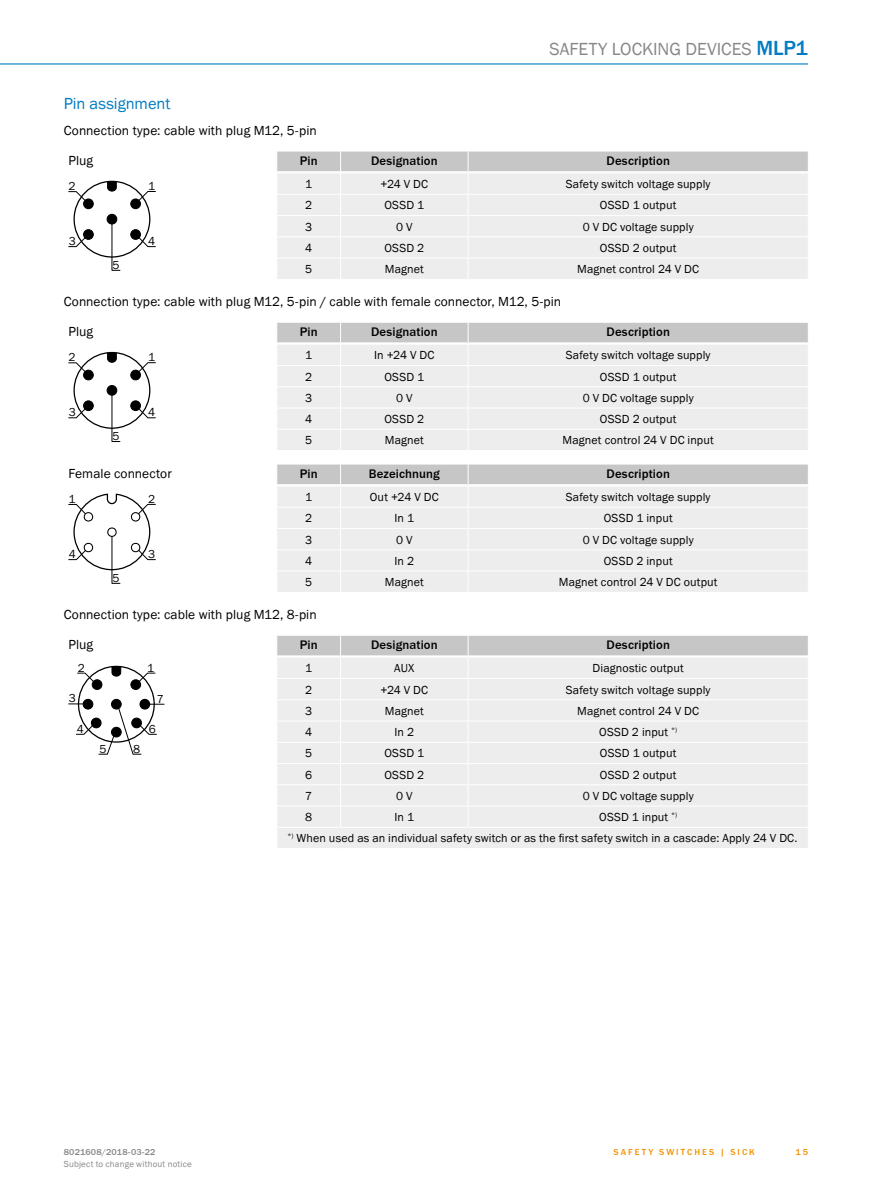
<style>
.page{position:relative;width:893px;height:1188px;background:#fff}
.page>*{position:absolute;margin:0;border:0;box-sizing:border-box;transform-origin:0 0}
.t1{font:18px "SICK Franklin";color:#878787}
.t2{font:16.5px "SICK Franklin";letter-spacing:-.005em;color:#007cc2}
.t3{font:13.5px "SICK Franklin";letter-spacing:.005em;color:#000}
.t4{font:500 12.75px "SICK Franklin";letter-spacing:.01em;color:#000}
.t5{font:12px/21.3px "SICK Franklin";letter-spacing:.01em;color:#000}
.t6{font:9px "SICK Franklin";letter-spacing:.02em;color:#878787}
.t7{font:500 9px "SICK Franklin";letter-spacing:.225em;color:#f39200}
.t8{font:500 9px "SICK Franklin";letter-spacing:.02em;color:#878787}
.s1{font-weight:500;font-size:21px;color:#007cc2}
</style>
<div class="page">
<hr style="left:0;top:63px;width:808px;height:2px;background:#007cc2">
<svg style="left:277px;top:151px;width:531px;height:128px;background:#e8e8e8"></svg>
<svg style="left:68px;top:180px;width:88px;height:91px"></svg>
<div style="left:73px;top:181px;width:77px;height:77px;border:1px solid #000;border-radius:50%"></div>
<svg style="left:277px;top:322px;width:531px;height:128px;background:#e8e8e8"></svg>
<svg style="left:68px;top:351px;width:88px;height:91px"></svg>
<div style="left:73px;top:352px;width:77px;height:77px;border:1px solid #000;border-radius:50%"></div>
<svg style="left:277px;top:464px;width:531px;height:128px;background:#e8e8e8"></svg>
<svg style="left:68px;top:493px;width:88px;height:91px"></svg>
<svg style="left:277px;top:635px;width:531px;height:213px;background:#eaeaea"></svg>
<svg style="left:68px;top:665px;width:96px;height:90px"></svg>
<div style="left:78px;top:666px;width:77px;height:77px;border:1px solid #000;border-radius:50%"></div>
<h1 class="t1" style="left:550px;top:38px;width:260px">Safety locking devices <span class="s1">MLP1</span></h1>
<h2 class="t2" style="left:64px;top:93px;width:108px">Pin assignment</h2>
<p class="t3" style="left:64px;top:122px;width:254px">Connection type: cable with plug M12, 5-pin</p>
<p class="t3" style="left:68px;top:152px;width:26px">Plug</p>
<p class="t4" style="left:300px;top:152px;width:19px">Pin</p>
<p class="t4" style="left:371px;top:152px;width:68px">Designation</p>
<p class="t4" style="left:606px;top:152px;width:65px">Description</p>
<p class="t5" style="left:69px;top:176px;width:9px">2</p>
<p class="t5" style="left:148px;top:175px;width:9px">1</p>
<p class="t5" style="left:305px;top:174px;width:9px">1</p>
<p class="t5" style="left:380px;top:174px;width:31px">+24 VDC</p>
<p class="t5" style="left:566px;top:174px;width:146px">Safety switch voltage supply</p>
<p class="t5" style="left:305px;top:195px;width:9px">2</p>
<p class="t5" style="left:384px;top:195px;width:41px">OSSD 1</p>
<p class="t5" style="left:600px;top:195px;width:78px">OSSD 1 output</p>
<p class="t5" style="left:305px;top:216px;width:9px">3</p>
<p class="t5" style="left:396px;top:216px;width:13px">0 V</p>
<p class="t5" style="left:583px;top:216px;width:14px">0 VDC</p>
<p class="t5" style="left:620px;top:216px;width:75px">voltage supply</p>
<p class="t5" style="left:305px;top:237px;width:9px">4</p>
<p class="t5" style="left:384px;top:237px;width:41px">OSSD 2</p>
<p class="t5" style="left:600px;top:237px;width:78px">OSSD 2 output</p>
<p class="t5" style="left:305px;top:259px;width:9px">5</p>
<p class="t5" style="left:385px;top:259px;width:41px">Magnet</p>
<p class="t5" style="left:577px;top:259px;width:115px">Magnet control 24 V DC</p>
<p class="t3" style="left:64px;top:293px;width:499px">Connection type: cable with plug M12, 5-pin / cable with female connector, M12, 5-pin</p>
<p class="t3" style="left:68px;top:323px;width:26px">Plug</p>
<p class="t4" style="left:300px;top:324px;width:19px">Pin</p>
<p class="t4" style="left:371px;top:324px;width:68px">Designation</p>
<p class="t4" style="left:606px;top:324px;width:65px">Description</p>
<p class="t5" style="left:69px;top:347px;width:9px">2</p>
<p class="t5" style="left:148px;top:347px;width:9px">1</p>
<p class="t5" style="left:69px;top:231px;width:9px">3</p>
<p class="t5" style="left:148px;top:231px;width:9px">4</p>
<p class="t5" style="left:112px;top:254px;width:9px">5</p>
<p class="t5" style="left:305px;top:345px;width:9px">1</p>
<p class="t5" style="left:374px;top:345px;width:40px">I n +24 VDC</p>
<p class="t5" style="left:566px;top:345px;width:146px">Safety switch voltage supply</p>
<p class="t5" style="left:305px;top:366px;width:9px">2</p>
<p class="t5" style="left:384px;top:366px;width:41px">OSSD 1</p>
<p class="t5" style="left:600px;top:366px;width:78px">OSSD 1 output</p>
<p class="t5" style="left:305px;top:387px;width:9px">3</p>
<p class="t5" style="left:396px;top:387px;width:13px">0 V</p>
<p class="t5" style="left:583px;top:387px;width:14px">0 VDC</p>
<p class="t5" style="left:620px;top:387px;width:75px">voltage supply</p>
<p class="t5" style="left:305px;top:409px;width:9px">4</p>
<p class="t5" style="left:384px;top:409px;width:41px">OSSD 2</p>
<p class="t5" style="left:600px;top:409px;width:78px">OSSD 2 output</p>
<p class="t5" style="left:305px;top:430px;width:9px">5</p>
<p class="t5" style="left:385px;top:430px;width:41px">Magnet</p>
<p class="t5" style="left:563px;top:430px;width:153px">Magnet control 24 V DC input</p>
<p class="t5" style="left:69px;top:402px;width:9px">3</p>
<p class="t5" style="left:148px;top:402px;width:9px">4</p>
<p class="t5" style="left:112px;top:425px;width:9px">5</p>
<p class="t3" style="left:68px;top:465px;width:105px">Female connector</p>
<p class="t4" style="left:300px;top:465px;width:19px">Pin</p>
<p class="t4" style="left:369px;top:465px;width:72px">Bezeichnung</p>
<p class="t4" style="left:606px;top:465px;width:65px">Description</p>
<p class="t5" style="left:305px;top:487px;width:9px">1</p>
<p class="t5" style="left:370px;top:487px;width:52px">Out +24 VDC</p>
<p class="t5" style="left:566px;top:487px;width:146px">Safety switch voltage supply</p>
<p class="t5" style="left:305px;top:508px;width:9px">2</p>
<p class="t5" style="left:395px;top:508px;width:21px">In 1</p>
<p class="t5" style="left:604px;top:508px;width:71px">OSSD 1 input</p>
<p class="t5" style="left:305px;top:529px;width:9px">3</p>
<p class="t5" style="left:396px;top:529px;width:13px">0 V</p>
<p class="t5" style="left:583px;top:529px;width:14px">0 VDC</p>
<p class="t5" style="left:620px;top:529px;width:75px">voltage supply</p>
<p class="t5" style="left:305px;top:550px;width:9px">4</p>
<p class="t5" style="left:395px;top:550px;width:21px">In 2</p>
<p class="t5" style="left:604px;top:550px;width:71px">OSSD 2 input</p>
<p class="t5" style="left:305px;top:572px;width:9px">5</p>
<p class="t5" style="left:385px;top:572px;width:41px">Magnet</p>
<p class="t5" style="left:559px;top:572px;width:160px">Magnet control 24 V DC output</p>
<p class="t3" style="left:64px;top:606px;width:254px">Connection type: cable with plug M12, 8-pin</p>
<p class="t3" style="left:68px;top:636px;width:26px">Plug</p>
<p class="t4" style="left:300px;top:637px;width:19px">Pin</p>
<p class="t4" style="left:371px;top:637px;width:68px">Designation</p>
<p class="t4" style="left:606px;top:637px;width:65px">Description</p>
<p class="t5" style="left:69px;top:489px;width:9px">1</p>
<p class="t5" style="left:148px;top:488px;width:9px">2</p>
<p class="t5" style="left:69px;top:544px;width:9px">4</p>
<p class="t5" style="left:148px;top:544px;width:9px">3</p>
<p class="t5" style="left:112px;top:567px;width:9px">5</p>
<p class="t5" style="left:78px;top:657px;width:9px">2</p>
<p class="t5" style="left:147px;top:657px;width:9px">1</p>
<p class="t5" style="left:69px;top:688px;width:9px">3</p>
<p class="t5" style="left:77px;top:719px;width:9px">4</p>
<p class="t5" style="left:100px;top:738px;width:9px">5</p>
<p class="t5" style="left:133px;top:738px;width:9px">8</p>
<p class="t5" style="left:157px;top:688px;width:9px">7</p>
<p class="t5" style="left:149px;top:719px;width:9px">6</p>
<p class="t5" style="left:305px;top:658px;width:9px">1</p>
<p class="t5" style="left:394px;top:658px;width:22px">AUX</p>
<p class="t5" style="left:593px;top:658px;width:93px">Diagnostic output</p>
<p class="t5" style="left:305px;top:679px;width:9px">2</p>
<p class="t5" style="left:380px;top:679px;width:31px">+24 VDC</p>
<p class="t5" style="left:566px;top:679px;width:146px">Safety switch voltage supply</p>
<p class="t5" style="left:305px;top:700px;width:9px">3</p>
<p class="t5" style="left:385px;top:700px;width:41px">Magnet</p>
<p class="t5" style="left:577px;top:700px;width:115px">Magnet control 24 V DC</p>
<p class="t5" style="left:305px;top:722px;width:9px">4</p>
<p class="t5" style="left:395px;top:722px;width:21px">In2</p>
<p class="t5" style="left:599px;top:722px;width:79px">OSSD 2 input <sup>*)</sup></p>
<p class="t5" style="left:305px;top:743px;width:9px">5</p>
<p class="t5" style="left:384px;top:743px;width:41px">OSSD 1</p>
<p class="t5" style="left:600px;top:743px;width:78px">OSSD 1 output</p>
<p class="t5" style="left:305px;top:764px;width:9px">6</p>
<p class="t5" style="left:384px;top:764px;width:41px">OSSD 2</p>
<p class="t5" style="left:600px;top:764px;width:78px">OSSD 2 output</p>
<p class="t5" style="left:305px;top:785px;width:9px">7</p>
<p class="t5" style="left:396px;top:785px;width:13px">0 V</p>
<p class="t5" style="left:583px;top:785px;width:14px">0 VDC</p>
<p class="t5" style="left:620px;top:785px;width:75px">voltage supply</p>
<p class="t5" style="left:305px;top:807px;width:9px">8</p>
<p class="t5" style="left:395px;top:807px;width:21px">In1</p>
<p class="t5" style="left:288px;top:807px;width:511px;text-indent:312px">OSSD 1 input <sup>*)<br>*)</sup> When used as an individual safety switch or as the first safety switch in a cascade: Apply 24 V DC.</p>
<p class="t8" style="left:64px;top:1146px;width:93px">8021608/2018-03-22</p>
<p class="t7" style="left:614px;top:1146px;width:143px">Safety switches | SIC K</p>
<p class="t6" style="left:64px;top:1159px;width:130px">Subject to change without notice</p>
<p class="t7" style="left:796px;top:1146px;width:14px">15</p>
</div>
